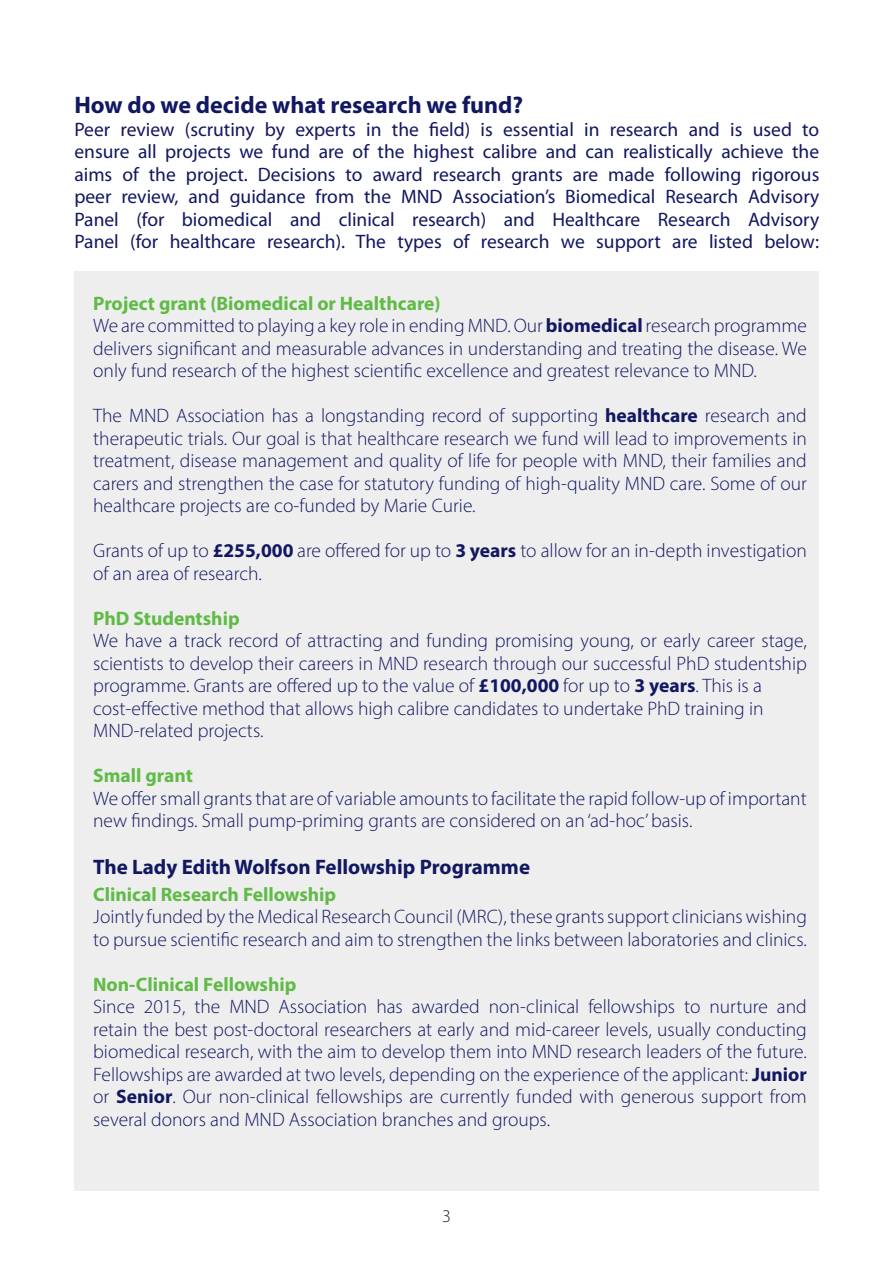
<style>
.page{position:relative;width:893px;height:1263px;background:#fff}
.page>*{position:absolute;margin:0;border:0;box-sizing:border-box;transform-origin:0 0}
.t1{font:700 24px "Myriad Pro";color:#121761}
.t2{font:700 21px "Myriad Pro";color:#121761}
.t3{font:300 19.5px/22.5px "Myriad Pro";color:#121761;text-align:justify}
.t4{font:19.5px/22.5px "Myriad Pro";color:#121761;text-align:justify}
.t5{font:700 19.5px "Myriad Pro";color:#60bb46}
.t6{font:300 18px "Myriad Pro";color:#231f20}
.s1{font-weight:700}
</style>
<div class="page">
<div style="left:74px;top:271px;width:745px;height:920px;background:#eeeeef"></div>
<p class="t1" style="left:74px;top:90px;width:450px">How do we decide what research we fund?</p>
<p class="t4" style="left:74px;top:118px;width:746px">Peer review (scrutiny by experts in the field) is essential in research and is used to ensure all projects we fund are of the highest calibre and can realistically achieve the aims of the project. Decisions to award research grants are made following rigorous peer review, and guidance from the MND Association’s Biomedical Research Advisory Panel (for biomedical and clinical research) and Healthcare Research Advisory Panel (for healthcare research). The types of research we support are listed below:</p>
<p class="t5" style="left:93px;top:290px;width:349px">Project grant (Biomedical or Healthcare)</p>
<p class="t3" style="left:93px;top:314px;width:715px">We are committed to playing a key role in ending MND. Our <span class="s1">biomedical</span> research programme delivers significant and measurable advances in understanding and treating the disease. We only fund research of the highest scientific excellence and greatest relevance to MND.</p>
<p class="t3" style="left:93px;top:404px;width:715px">The MND Association has a longstanding record of supporting <span class="s1">healthcare</span> research and therapeutic trials. Our goal is that healthcare research we fund will lead to improvements in treatment, disease management and quality of life for people with MND, their families and carers and strengthen the case for statutory funding of high-quality MND care. Some of our healthcare projects are co-funded by Marie Curie.</p>
<p class="t3" style="left:93px;top:539px;width:715px">Grants of up to <span class="s1">£255,000</span> are offered for up to <span class="s1">3 years</span> to allow for an in-depth investigation of an area of research.</p>
<p class="t5" style="left:93px;top:605px;width:148px">PhD Studentship</p>
<p class="t3" style="left:93px;top:629px;width:715px">We have a track record of attracting and funding promising young, or early career stage, scientists to develop their careers in MND research through our successful PhD studentship programme. Grants are offered up to the value of <span class="s1">£100,000</span> for up to <span class="s1">3 years</span>. This is a</p>
<p class="t3" style="left:93px;top:697px;width:672px">cost-effective method that allows high calibre candidates to undertake PhD training in</p>
<p class="t3" style="left:93px;top:719px;width:172px">MND-related projects.</p>
<p class="t5" style="left:93px;top:763px;width:101px">Small grant</p>
<p class="t3" style="left:93px;top:787px;width:715px">We offer small grants that are of variable amounts to facilitate the rapid follow-up of important new findings. Small pump-priming grants are considered on an ‘ad-hoc’ basis.</p>
<p class="t2" style="left:93px;top:853px;width:438px">The Lady Edith Wolfson Fellowship Programme</p>
<p class="t5" style="left:93px;top:881px;width:245px">Clinical Research Fellowship</p>
<p class="t3" style="left:93px;top:905px;width:715px">Jointly funded by the Medical Research Council (MRC), these grants support clinicians wishing to pursue scientific research and aim to strengthen the links between laboratories and clinics.</p>
<p class="t5" style="left:93px;top:971px;width:205px">Non-Clinical Fellowship</p>
<p class="t3" style="left:93px;top:995px;width:715px">Since 2015, the MND Association has awarded non-clinical fellowships to nurture and retain the best post-doctoral researchers at early and mid-career levels, usually conducting biomedical research, with the aim to develop them into MND research leaders of the future.<br>Fellowships are awarded at two levels, depending on the experience of the applicant: <span class="s1">Junior </span>or <span class="s1">Senior</span>. Our non-clinical fellowships are currently funded with generous support from several donors and MND Association branches and groups.</p>
<p class="t6" style="left:442px;top:1206px;width:10px">3</p>
</div>
